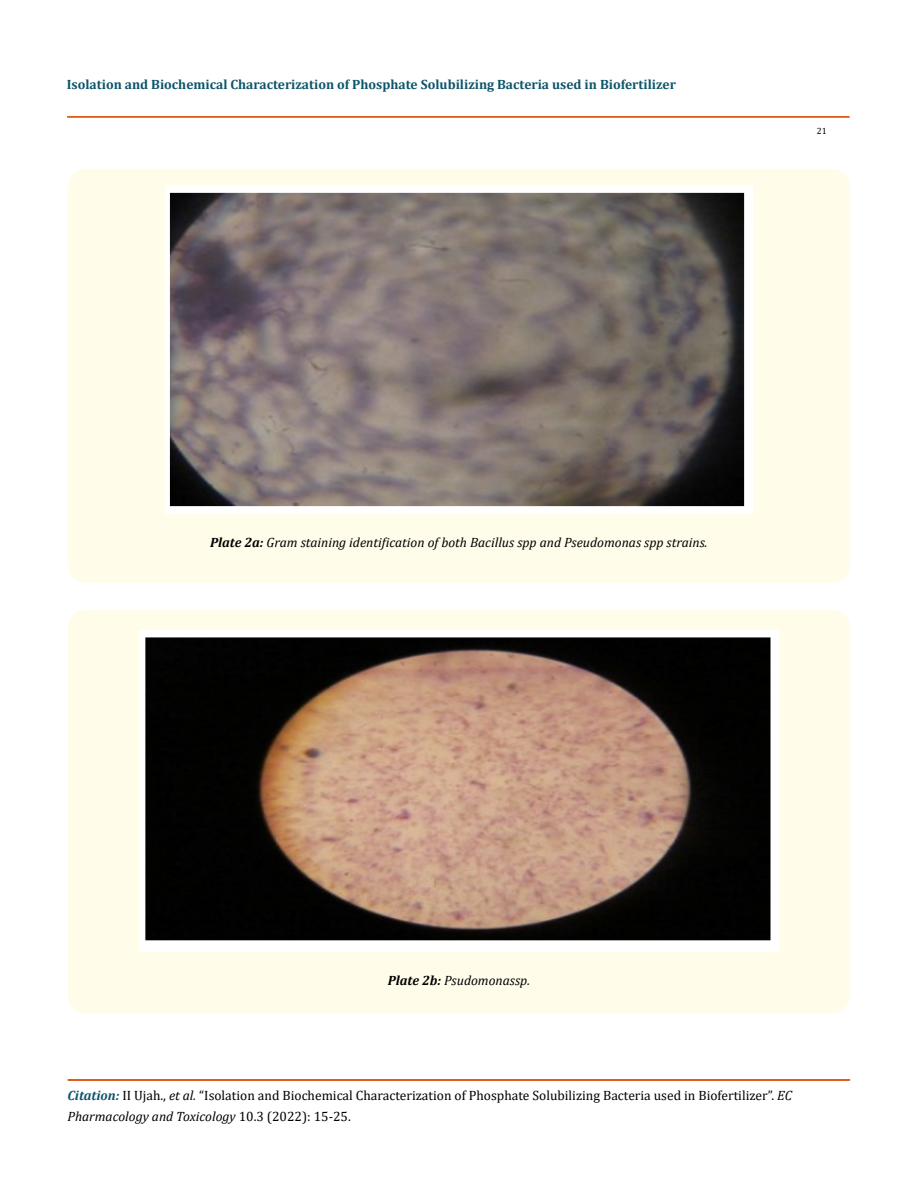
<style>
.page{position:relative;width:917px;height:1188px;background:#fff}
.page>*{position:absolute;margin:0;border:0;box-sizing:border-box;transform-origin:0 0}
.t1{font:13.5px/21px "Cambria";color:#000}
.t2{font:italic 13.5px "Cambria";color:#000}
.t3{font:700 13.5px "Cambria";color:#0e546a}
.t4{font:9px "Cambria";color:#000}
.s1{font-weight:700}
.s2{font-weight:700;font-style:italic;color:#0e546a}
.s3{font-style:italic}
</style>
<div class="page">
<div style="left:67px;top:117px;width:782px;height:1px;border:1px solid #e05d1a"></div>
<div style="left:68px;top:1080px;width:781px;height:1px;border:1px solid #e05d1a"></div>
<div style="left:68px;top:169px;width:782px;height:414px;background:#fffde9;border-radius:18px"></div>
<div style="left:68px;top:610px;width:782px;height:403px;background:#fffde9;border-radius:18px"></div>
<img style="left:166px;top:185px;width:586px;height:328px">
<img style="left:139px;top:630px;width:639px;height:322px">
<p class="t3" style="left:67px;top:75px;width:610px">Isolation and Biochemical Characterization of Phosphate Solubilizing Bacteria used in Biofertilizer</p>
<p class="t4" style="left:816px;top:126px;width:11px">21</p>
<p class="t2" style="left:210px;top:533px;width:499px"><span class="s1">Plate 2a:</span> Gram staining identification of both Bacillus spp and Pseudomonas spp strains.</p>
<p class="t2" style="left:388px;top:971px;width:144px"><span class="s1">Plate 2b:</span> Psudomonassp.</p>
<p class="t1" style="left:67px;top:1085px;width:726px"><span class="s2">Citation:</span> II Ujah., <span class="s3">et al.</span> “Isolation and Biochemical Characterization of Phosphate Solubilizing Bacteria used in Biofertilizer”. <span class="s3">EC<br>Pharmacology and Toxicology</span> 10.3 (2022): 15-25.</p>
</div>
